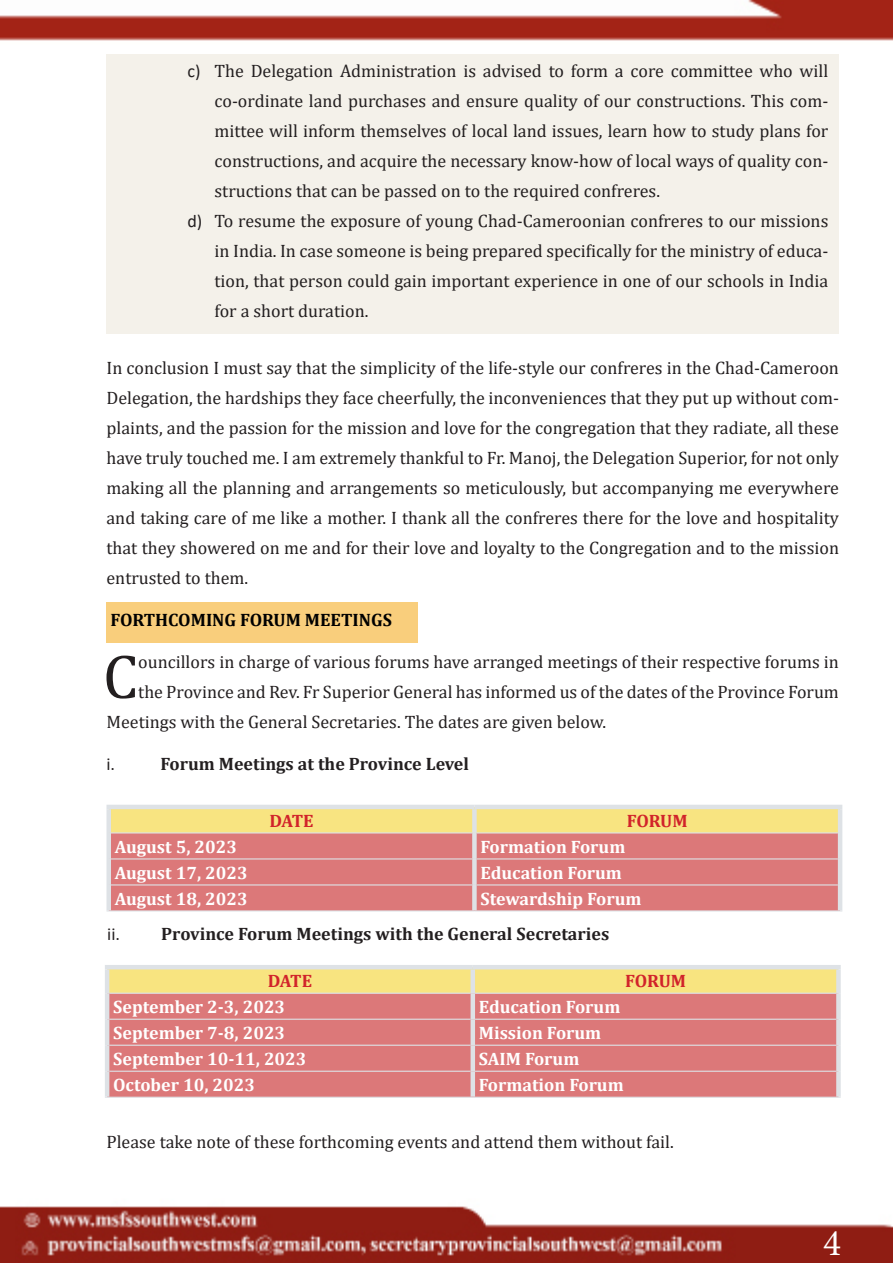
<style>
.page{position:relative;width:893px;height:1263px;background:#fff}
.page>*{position:absolute;margin:0;border:0;box-sizing:border-box;transform-origin:0 0}
.t1{font:63px "Cambria";color:#231f20}
.t2{font:37.5px "Minion Pro";color:#fff}
.t3{font:18px/30px "Cambria";color:#231f20;text-align:justify}
.t4{font:700 18px "Cambria";color:#fff}
.t5{font:700 18px "Cambria";color:#231f20}
.t6{font:700 18px "Cambria";color:#000}
.t7{font:700 18px "Cambria";letter-spacing:-.02em;color:#d1232a}
.t8{font:18px "Calibri";color:#231f20}
.s1{font-family:"Calibri"}
.s2{font-family:"Calibri";font-weight:400}
</style>
<div class="page">
<img style="left:0;top:0;width:893px;height:1263px">
<div style="left:106px;top:602px;width:312px;height:40px;background:#f9ce7c"></div>
<div style="left:106px;top:54px;width:733px;height:279px;background:#f4f1ea"></div>
<div style="left:111px;top:809px;width:727px;height:23px;background:#f8e481"></div>
<div style="left:111px;top:833px;width:727px;height:77px;background:#dc7879"></div>
<hr style="left:111px;top:832px;width:361px;height:1px;background:#dee2e6">
<hr style="left:477px;top:832px;width:361px;height:1px;background:#dee2e6">
<hr style="left:111px;top:858px;width:361px;height:1px;background:#dee2e6">
<hr style="left:477px;top:858px;width:361px;height:1px;background:#dee2e6">
<hr style="left:111px;top:884px;width:361px;height:1px;background:#dee2e6">
<hr style="left:477px;top:884px;width:361px;height:1px;background:#dee2e6">
<hr style="left:106px;top:910px;width:368px;height:1px;background:#dee2e6">
<hr style="left:474px;top:910px;width:368px;height:1px;background:#dee2e6">
<div style="left:472px;top:809px;width:5px;height:24px;background:#dee2e6"></div>
<div style="left:472px;top:833px;width:5px;height:26px;background:#dee2e6"></div>
<div style="left:472px;top:859px;width:5px;height:26px;background:#dee2e6"></div>
<div style="left:472px;top:885px;width:5px;height:25px;background:#dee2e6"></div>
<hr style="left:106px;top:805px;width:368px;height:4px;background:#dee2e6">
<div style="left:106px;top:809px;width:5px;height:24px;background:#dee2e6"></div>
<hr style="left:474px;top:805px;width:368px;height:4px;background:#dee2e6">
<hr style="left:838px;top:809px;width:4px;height:24px;background:#dee2e6">
<div style="left:106px;top:833px;width:5px;height:26px;background:#dee2e6"></div>
<hr style="left:838px;top:833px;width:4px;height:26px;background:#dee2e6">
<div style="left:106px;top:859px;width:5px;height:26px;background:#dee2e6"></div>
<hr style="left:838px;top:859px;width:4px;height:26px;background:#dee2e6">
<div style="left:106px;top:885px;width:5px;height:25px;background:#dee2e6"></div>
<hr style="left:838px;top:885px;width:4px;height:25px;background:#dee2e6">
<svg style="left:109px;top:969px;width:727px;height:24px;background:#f7e383"></svg>
<div style="left:109px;top:994px;width:727px;height:103px;background:#dc7879"></div>
<hr style="left:109px;top:993px;width:362px;height:1px;background:#dee2e6">
<hr style="left:475px;top:993px;width:361px;height:1px;background:#dee2e6">
<hr style="left:109px;top:1019px;width:362px;height:1px;background:#dee2e6">
<hr style="left:475px;top:1019px;width:361px;height:1px;background:#dee2e6">
<hr style="left:109px;top:1045px;width:362px;height:1px;background:#dee2e6">
<hr style="left:475px;top:1045px;width:361px;height:1px;background:#dee2e6">
<hr style="left:109px;top:1071px;width:362px;height:1px;background:#dee2e6">
<hr style="left:475px;top:1071px;width:361px;height:1px;background:#dee2e6">
<hr style="left:105px;top:1097px;width:368px;height:1px;background:#dee2e6">
<hr style="left:473px;top:1097px;width:368px;height:1px;background:#dee2e6">
<hr style="left:471px;top:969px;width:4px;height:24px;background:#dee2e6">
<hr style="left:471px;top:993px;width:4px;height:26px;background:#dee2e6">
<hr style="left:471px;top:1019px;width:4px;height:26px;background:#dee2e6">
<hr style="left:471px;top:1045px;width:4px;height:26px;background:#dee2e6">
<hr style="left:471px;top:1071px;width:4px;height:26px;background:#dee2e6">
<hr style="left:105px;top:965px;width:368px;height:4px;background:#dee2e6">
<hr style="left:105px;top:969px;width:4px;height:24px;background:#dee2e6">
<hr style="left:473px;top:965px;width:368px;height:4px;background:#dee2e6">
<div style="left:836px;top:969px;width:5px;height:24px;background:#dee2e6"></div>
<hr style="left:105px;top:993px;width:4px;height:26px;background:#dee2e6">
<div style="left:836px;top:993px;width:5px;height:26px;background:#dee2e6"></div>
<hr style="left:105px;top:1019px;width:4px;height:26px;background:#dee2e6">
<div style="left:836px;top:1019px;width:5px;height:26px;background:#dee2e6"></div>
<hr style="left:105px;top:1045px;width:4px;height:26px;background:#dee2e6">
<div style="left:836px;top:1045px;width:5px;height:26px;background:#dee2e6"></div>
<hr style="left:105px;top:1071px;width:4px;height:26px;background:#dee2e6">
<div style="left:836px;top:1071px;width:5px;height:26px;background:#dee2e6"></div>
<p class="t3" style="left:214px;top:56px;width:615px;text-indent:-27px"><span class="s1">c)</span> The Delegation Administration is advised to form a core committee who will co-ordinate land purchases and ensure quality of our constructions. This com&shy;mittee will inform themselves of local land issues, learn how to study plans for constructions, and acquire the necessary know-how of local ways of quality con&shy;structions that can be passed on to the required confreres.</p>
<p class="t3" style="left:214px;top:206px;width:615px;text-indent:-27px"><span class="s1">d)</span> To resume the exposure of young Chad-Cameroonian confreres to our missions in India. In case someone is being prepared specifically for the ministry of educa&shy;tion, that person could gain important experience in one of our schools in India for a short duration.</p>
<p class="t3" style="left:106px;top:353px;width:734px">In conclusion I must say that the simplicity of the life-style our confreres in the Chad-Cameroon Delegation, the hardships they face cheerfully, the inconveniences that they put up without com&shy;plaints, and the passion for the mission and love for the congregation that they radiate, all these have truly touched me. I am extremely thankful to Fr. Manoj, the Delegation Superior, for not only making all the planning and arrangements so meticulously, but accompanying me everywhere and taking care of me like a mother. I thank all the confreres there for the love and hospitality that they showered on me and for their love and loyalty to the Congregation and to the mission entrusted to them.</p>
<p class="t6" style="left:110px;top:607px;width:283px">FORTHCOMING FORUM MEETINGS</p>
<p class="t1" style="left:103px;top:639px;width:37px">C</p>
<p class="t3" style="left:138px;top:647px;width:702px">ouncillors in charge of various forums have arranged meetings of their respective forums in</p>
<p class="t3" style="left:138px;top:677px;width:702px">the Province and Rev. Fr Superior General has informed us of the dates of the Province Forum</p>
<p class="t3" style="left:106px;top:707px;width:501px">Meetings with the General Secretaries. The dates are given below.</p>
<p class="t8" style="left:106px;top:752px;width:10px">i.</p>
<p class="t5" style="left:160px;top:751px;width:310px">Forum Meetings at the Province Level</p>
<p class="t7" style="left:269px;top:808px;width:46px">DATE</p>
<p class="t7" style="left:627px;top:808px;width:62px">FORUM</p>
<p class="t4" style="left:115px;top:834px;width:124px">August 5, 2023</p>
<p class="t4" style="left:480px;top:834px;width:146px">Formation Forum</p>
<p class="t4" style="left:115px;top:860px;width:135px">August 17, 2023</p>
<p class="t4" style="left:480px;top:860px;width:143px">Education Forum</p>
<p class="t4" style="left:115px;top:886px;width:135px">August 18, 2023</p>
<p class="t4" style="left:480px;top:886px;width:163px">Stewardship Forum</p>
<p class="t5" style="left:107px;top:921px;width:504px"><span class="s2">ii.</span> Province Forum Meetings with the General Secretaries</p>
<p class="t7" style="left:268px;top:968px;width:46px">DATE</p>
<p class="t7" style="left:625px;top:968px;width:62px">FORUM</p>
<p class="t4" style="left:113px;top:994px;width:174px">September 2-3, 2023</p>
<p class="t4" style="left:479px;top:994px;width:143px">Education Forum</p>
<p class="t4" style="left:113px;top:1020px;width:174px">September 7-8, 2023</p>
<p class="t4" style="left:479px;top:1020px;width:124px">Mission Forum</p>
<p class="t4" style="left:113px;top:1046px;width:195px">September 10-11, 2023</p>
<p class="t4" style="left:479px;top:1046px;width:102px">SAIM Forum</p>
<p class="t4" style="left:113px;top:1072px;width:144px">October 10, 2023</p>
<p class="t4" style="left:479px;top:1072px;width:146px">Formation Forum</p>
<p class="t3" style="left:106px;top:1127px;width:569px">Please take note of these forthcoming events and attend them without fail.</p>
<h2 class="t2" style="left:823px;top:1218px;width:19px">4</h2>
</div>
